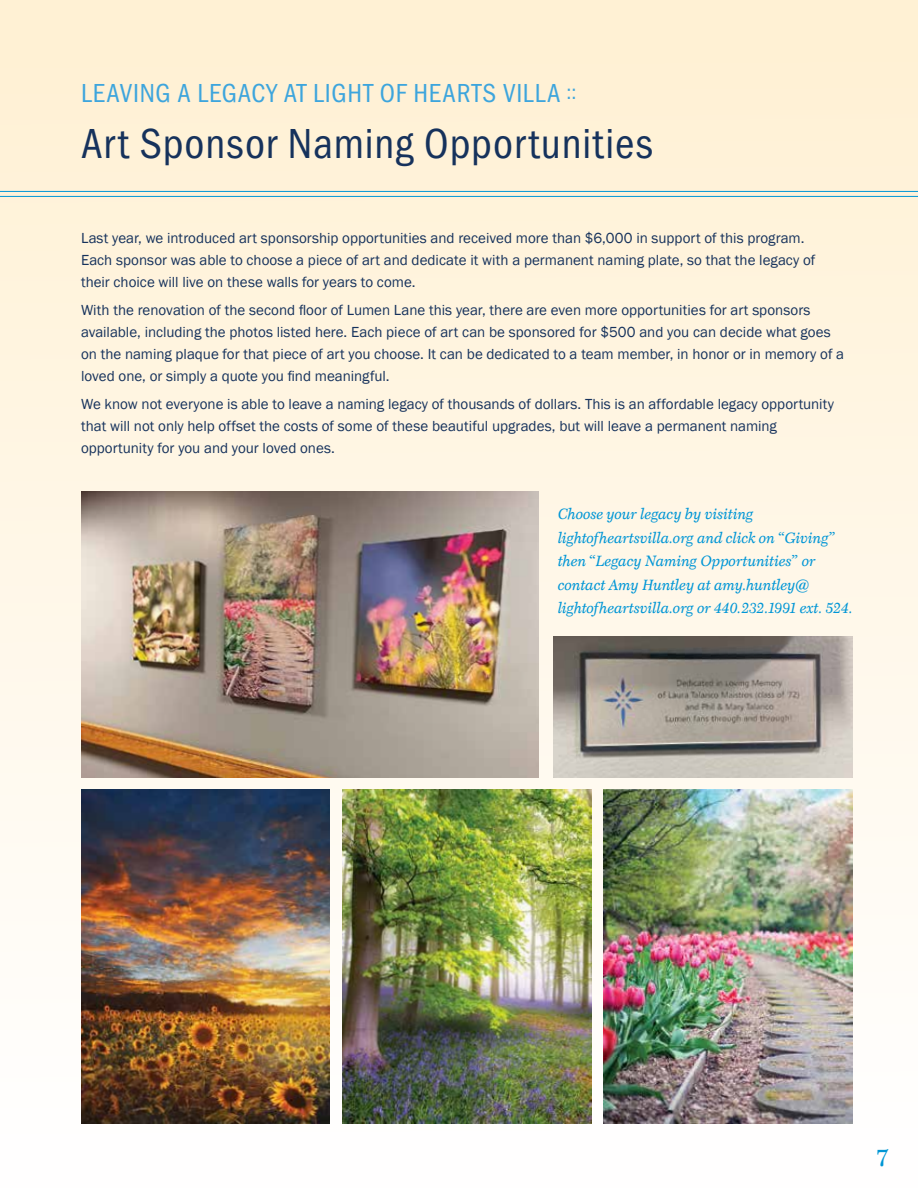
<style>
.page{position:relative;width:918px;height:1188px;background:#fff}
.page>*{position:absolute;margin:0;border:0;box-sizing:border-box;transform-origin:0 0}
.t1{font:43.5px "Franklin Gothic URW Cond";letter-spacing:.02em;color:#16325c}
.t2{font:27px "Franklin Gothic URW Cond";letter-spacing:.035em;color:#3da5dd}
.t3{font:24px "Mt.Augustine Roman";color:#0096d6}
.t4{font:15px/21.8px "Franklin Gothic";color:#16325c}
.t5{font:italic 15px/23.4px "Mt.Augustine";letter-spacing:.005em;color:#0096d6}
.s1{font-size:21px}
.s2{font-family:"Mt.Augustine Roman";font-style:normal}
</style>
<div class="page">
<div style="left:0;top:0;width:918px;height:1188px;background:linear-gradient(to bottom,#fff1d3,#fdfdfd)"></div>
<hr style="left:0;top:191px;width:918px;height:1px;background:#0096d6">
<hr style="left:0;top:196px;width:918px;height:1px;background:#0096d6">
<img style="left:604px;top:789px;width:248px;height:334px">
<img style="left:343px;top:789px;width:248px;height:334px">
<img style="left:81px;top:789px;width:249px;height:334px">
<img style="left:553px;top:637px;width:299px;height:141px">
<img style="left:81px;top:491px;width:458px;height:287px">
<h2 class="t2" style="left:81px;top:74px;width:497px">LEAVING A LEGACY AT LIGHT OF HEARTS VILLA <span class="s1">::</span></h2>
<h1 class="t1" style="left:81px;top:112px;width:573px">Art Sponsor Naming Opportunities</h1>
<p class="t4" style="left:81px;top:228px;width:736px">Last year, we introduced art sponsorship opportunities and received more than $6,000 in support of this program.<br>Each sponsor was able to choose a piece of art and dedicate it with a permanent naming plate, so that the legacy of their choice will live on these walls for years to come.</p>
<p class="t4" style="left:81px;top:300px;width:765px">With the renovation of the second floor of Lumen Lane this year, there are even more opportunities for art sponsors available, including the photos listed here. Each piece of art can be sponsored for $500 and you can decide what goes on the naming plaque for that piece of art you choose. It can be dedicated to a team member, in honor or in memory of a loved one, or simply a quote you find meaningful.</p>
<p class="t4" style="left:81px;top:393px;width:755px">We know not everyone is able to leave a naming legacy of thousands of dollars. This is an affordable legacy opportunity that will not only help offset the costs of some of these beautiful upgrades, but will leave a permanent naming opportunity for you and your loved ones.</p>
<p class="t5" style="left:558px;top:504px;width:296px">Choose your legacy by visiting lightofheartsvilla.org and click on <span class="s2">“</span>Giving<span class="s2">” </span>then <span class="s2">“</span>Legacy Naming Opportunities<span class="s2">”</span> or contact Amy Huntley at amy.huntley<span class="s2">@ </span>lightofheartsvilla.org or 440.232.1991 ext. 524.</p>
<h3 class="t3" style="left:877px;top:1145px;width:13px">7</h3>
</div>
